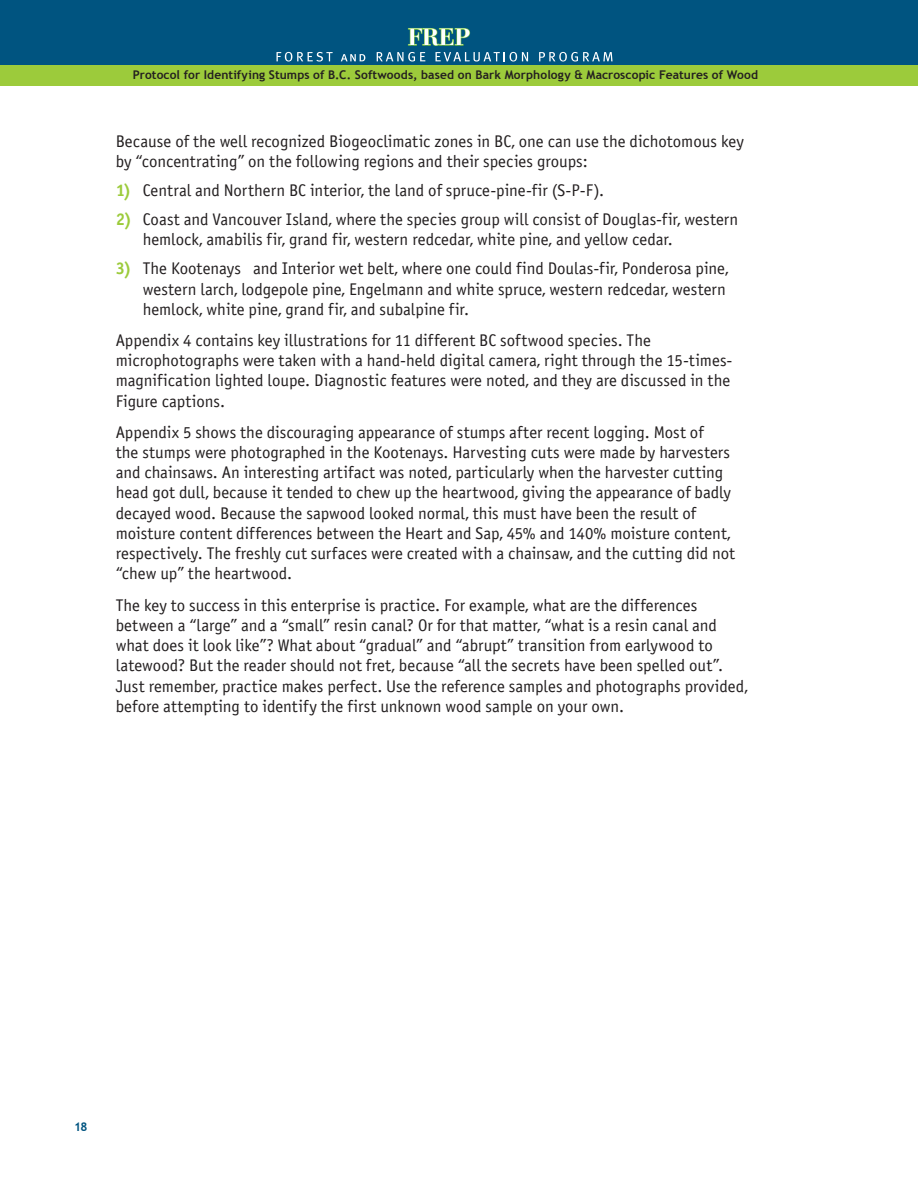
<style>
.page{position:relative;width:918px;height:1188px;background:#fff}
.page>*{position:absolute;margin:0;border:0;box-sizing:border-box;transform-origin:0 0}
.Body_text{font:16.8px/20.2px "Officina Sans Book A";color:#231f20}
.Number_list{font:16.8px/20.2px "Officina Sans Book A";color:#231f20}
.t1{font:700 12px "Trebuchet MS";letter-spacing:.01em;color:#231f20}
.t2{font:700 12px "Trebuchet MS";color:#005480}
.s1{font-family:"Officina Sans Bold A";color:#9ccb3b}
</style>
<div class="page">
<div style="left:0;top:57px;width:918px;height:29px;background:#9ccb3b"></div>
<div style="left:0;top:0;width:918px;height:65px;background:#005480"></div>
<svg style="left:277px;top:52px;width:56px;height:10px"></svg>
<svg style="left:341px;top:54px;width:24px;height:7px"></svg>
<svg style="left:377px;top:28px;width:151px;height:34px"></svg>
<svg style="left:539px;top:52px;width:74px;height:10px"></svg>
<p class="t1" style="left:133px;top:68px;width:627px">Protocol for Identifying Stumps of B.C. Softwoods, based on Bark Morphology &amp; Macroscopic Features of Wood</p>
<p class="Body_text" style="left:116px;top:132px;width:630px">Because of the well recognized Biogeoclimatic zones in BC, one can use the dichotomous key by “concentrating” on the following regions and their species groups:</p>
<p class="Number_list" style="left:116px;top:181px;width:490px"><span class="s1">1)</span> Central and Northern BC interior, the land of spruce-pine-fir (S-P-F).</p>
<p class="Number_list" style="left:143px;top:210px;width:597px;text-indent:-27px"><span class="s1">2)</span> Coast and Vancouver Island, where the species group will consist of Douglas-fir, western hemlock, amabilis fir, grand fir, western redcedar, white pine, and yellow cedar.</p>
<p class="Number_list" style="left:143px;top:259px;width:587px;text-indent:-27px"><span class="s1">3)</span> The Kootenays and Interior wet belt, where one could find Doulas-fir, Ponderosa pine, western larch, lodgepole pine, Engelmann and white spruce, western redcedar, western hemlock, white pine, grand fir, and subalpine fir.</p>
<p class="Body_text" style="left:116px;top:330px;width:618px">Appendix 4 contains key illustrations for 11 different BC softwood species. The microphotographs were taken with a hand-held digital camera, right through the 15-times&shy;magnification lighted loupe. Diagnostic features were noted, and they are discussed in the Figure captions.</p>
<p class="Body_text" style="left:116px;top:422px;width:621px">Appendix 5 shows the discouraging appearance of stumps after recent logging. Most of<br>the stumps were photographed in the Kootenays. Harvesting cuts were made by harvesters and chainsaws. An interesting artifact was noted, particularly when the harvester cutting head got dull, because it tended to chew up the heartwood, giving the appearance of badly decayed wood. Because the sapwood looked normal, this must have been the result of moisture content differences between the Heart and Sap, 45% and 140% moisture content, respectively. The freshly cut surfaces were created with a chainsaw, and the cutting did not “chew up” the heartwood.</p>
<p class="Body_text" style="left:116px;top:595px;width:634px">The key to success in this enterprise is practice. For example, what are the differences between a “large” and a “small” resin canal? Or for that matter, “what is a resin canal and what does it look like”? What about “gradual” and “abrupt” transition from earlywood to latewood? But the reader should not fret, because “all the secrets have been spelled out”.<br>Just remember, practice makes perfect. Use the reference samples and photographs provided, before attempting to identify the first unknown wood sample on your own.</p>
<p class="t2" style="left:74px;top:1119px;width:7px">18</p>
</div>
